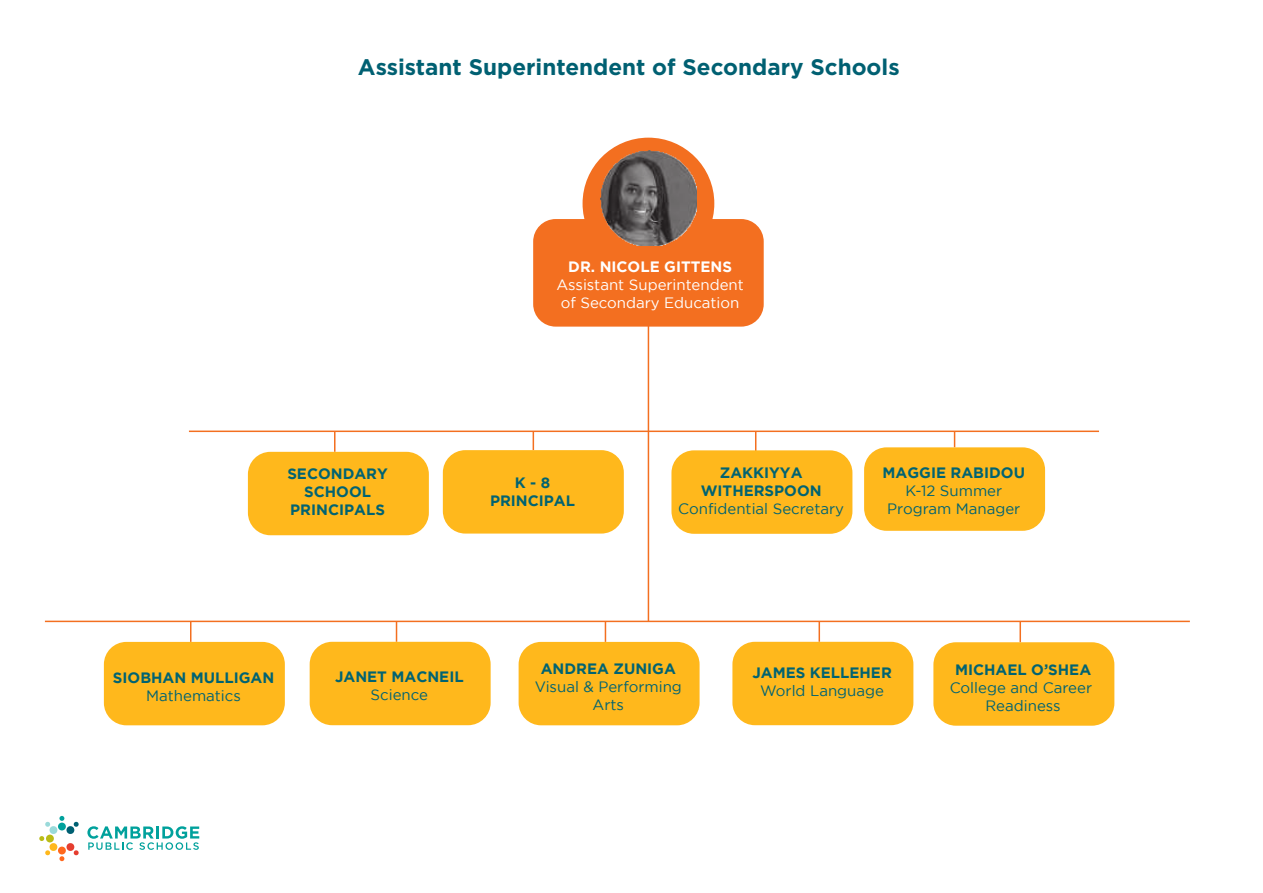
<style>
.page{position:relative;width:1263px;height:893px;background:#fff}
.page>*{position:absolute;margin:0;border:0;box-sizing:border-box;transform-origin:0 0}
.t1{font:700 22.5px "Gotham";color:#006072}
.t2{font:700 15px/18px "Gotham";color:#006372;text-align:center}
.t3{font:15px/18px "Gotham";color:#006372;text-align:center}
.t4{font:15px/18px "Gotham";color:#fff}
.t5{font:700 15px "Gotham";color:#fff}
</style>
<div class="page">
<div style="left:582px;top:138px;width:132px;height:131px;background:#f36f20;border-radius:50%"></div>
<div style="left:533px;top:219px;width:231px;height:108px;background:#f36f20;border-radius:22px"></div>
<svg style="left:39px;top:816px;width:40px;height:45px"></svg>
<svg style="left:87px;top:826px;width:112px;height:24px"></svg>
<hr style="left:648px;top:300px;width:1px;height:321px;background:#f36f20">
<hr style="left:189px;top:431px;width:910px;height:1px;background:#f36f20">
<svg style="left:334px;top:432px;width:1px;height:20px"></svg>
<svg style="left:533px;top:432px;width:1px;height:18px"></svg>
<svg style="left:755px;top:432px;width:1px;height:18px"></svg>
<svg style="left:954px;top:432px;width:1px;height:15px"></svg>
<div style="left:248px;top:452px;width:181px;height:83px;background:#ffb81c;border-radius:22px"></div>
<div style="left:443px;top:450px;width:181px;height:84px;background:#ffb81c;border-radius:22px"></div>
<div style="left:671px;top:450px;width:181px;height:84px;background:#ffb81c;border-radius:22px"></div>
<div style="left:864px;top:447px;width:181px;height:84px;background:#ffb81c;border-radius:22px"></div>
<img style="left:601px;top:150px;width:95px;height:96px">
<hr style="left:45px;top:621px;width:1145px;height:1px;background:#f36f20">
<svg style="left:190px;top:622px;width:1px;height:20px"></svg>
<div style="left:104px;top:642px;width:181px;height:83px;background:#ffb81c;border-radius:22px"></div>
<svg style="left:396px;top:622px;width:1px;height:20px"></svg>
<div style="left:310px;top:642px;width:181px;height:83px;background:#ffb81c;border-radius:22px"></div>
<svg style="left:605px;top:622px;width:1px;height:20px"></svg>
<div style="left:519px;top:642px;width:180px;height:83px;background:#ffb81c;border-radius:22px"></div>
<hr style="left:818px;top:621px;width:2px;height:21px;background:#f36f20">
<div style="left:732px;top:642px;width:181px;height:83px;background:#ffb81c;border-radius:22px"></div>
<hr style="left:1019px;top:622px;width:2px;height:20px;background:#f36f20">
<div style="left:933px;top:642px;width:181px;height:84px;background:#ffb81c;border-radius:22px"></div>
<h1 class="t1" style="left:358px;top:58px;width:543px">Assistant Superintendent of Secondary Schools</h1>
<p class="t5" style="left:568px;top:258px;width:165px">DR. NICOLE GITTENS</p>
<p class="t4" style="left:556px;top:277px;width:189px">Assistant Superintendent of Secondary Education</p>
<p class="t2" style="left:287px;top:465px;width:102px">SECONDARY<br>SCHOOL<br>PRINCIPALS</p>
<p class="t2" style="left:490px;top:474px;width:87px">K - 8<br>PRINCIPAL</p>
<p class="t2" style="left:701px;top:463px;width:122px">ZAKKIYYA<br>WITHERSPOON</p>
<p class="t3" style="left:678px;top:500px;width:167px">Confidential Secretary</p>
<p class="t2" style="left:883px;top:463px;width:144px">MAGGIE RABIDOU</p>
<p class="t3" style="left:887px;top:482px;width:135px">K-12 Summer<br>Program Manager</p>
<p class="t2" style="left:113px;top:668px;width:163px">SIOBHAN MULLIGAN</p>
<p class="t3" style="left:146px;top:687px;width:96px">Mathematics</p>
<p class="t2" style="left:335px;top:668px;width:130px">JANET MACNEIL</p>
<p class="t3" style="left:371px;top:687px;width:59px">Science</p>
<p class="t2" style="left:541px;top:659px;width:137px">ANDREA ZUNIGA</p>
<p class="t3" style="left:535px;top:678px;width:149px">Visual &amp; Performing<br>Arts</p>
<p class="t2" style="left:752px;top:664px;width:141px">JAMES KELLEHER</p>
<p class="t3" style="left:760px;top:683px;width:125px">World Language</p>
<p class="t2" style="left:955px;top:661px;width:138px">MICHAEL O’SHEA</p>
<p class="t3" style="left:950px;top:680px;width:144px">College and Career<br>Readiness</p>
</div>
